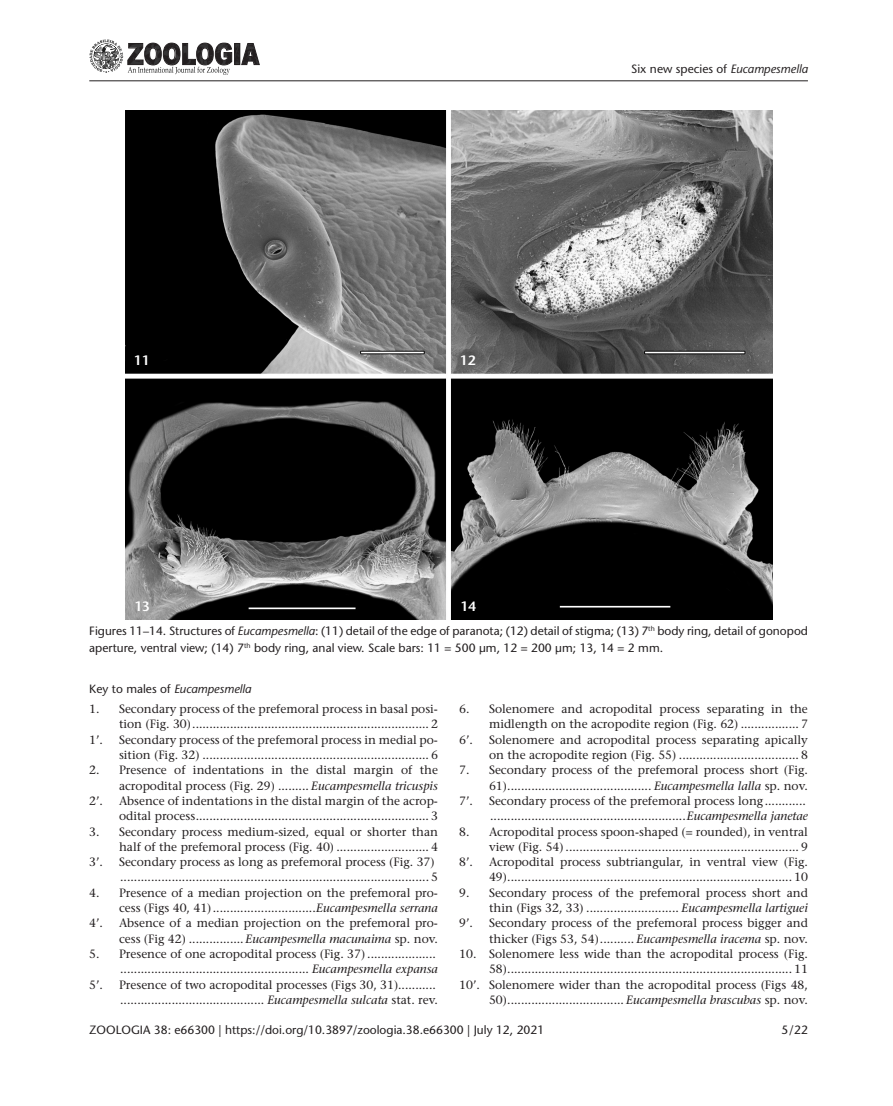
<style>
.page{position:relative;width:893px;height:1106px;background:#fff}
.page>*{position:absolute;margin:0;border:0;box-sizing:border-box;transform-origin:0 0}
.t1{font:600 13.5px "Stone Sans";color:#fff}
.Taxonomic_Key{font:12px/15.3px "Stone Serif";color:#231f20;text-align:right}
.Figure_caption{font:12px/16.8px "Stone Sans";color:#231f20}
.H_2{font:italic 12px "Stone Sans";color:#231f20}
.s1{font-style:italic}
.s2{font-style:normal}
</style>
<div class="page">
<img style="left:125px;top:111px;width:647px;height:508px">
<hr style="left:89px;top:80px;width:719px;height:1px;background:#231f20">
<svg style="left:90px;top:39px;width:169px;height:36px"></svg>
<p class="t1" style="left:134px;top:352px;width:17px">11</p>
<p class="t1" style="left:460px;top:352px;width:17px">12</p>
<p class="t1" style="left:135px;top:598px;width:17px">13</p>
<p class="t1" style="left:461px;top:598px;width:17px">14</p>
<p class="Figure_caption" style="left:631px;top:60px;width:178px">Six new species of <span class="s1">Eucampesmella</span></p>
<p class="Figure_caption" style="left:89px;top:622px;width:720px">Figures 11–14. Structures of <span class="s1">Eucampesmella</span>: (11) detail of the edge of paranota; (12) detail of stigma; (13) 7<sup>th</sup> body ring, detail of gonopod aperture, ventral view; (14) 7<sup>th</sup> body ring, anal view. Scale bars: 11 = 500 µm, 12 = 200 µm; 13, 14 = 2 mm.</p>
<p class="H_2" style="left:89px;top:682px;width:164px"><span class="s2">Key to males of</span> Eucampesmella</p>
<p class="Taxonomic_Key" style="left:89px;top:701px;width:350px">1. Secondary process of the prefemoral process in basal posi&shy;tion (Fig. 30)..................................................................... 2</p>
<p class="Taxonomic_Key" style="left:89px;top:732px;width:15px">1’.</p>
<p class="Taxonomic_Key" style="left:119px;top:732px;width:320px;text-align:left">Secondary process of the prefemoral process in medial po&shy;sition (Fig. 32) .................................................................. 6</p>
<p class="Taxonomic_Key" style="left:89px;top:762px;width:350px">2. Presence of indentations in the distal margin of the acropodital process (Fig. 29) ......... <span class="s1">Eucampesmella tricuspis</span></p>
<p class="Taxonomic_Key" style="left:89px;top:793px;width:15px">2’.</p>
<p class="Taxonomic_Key" style="left:119px;top:793px;width:320px;text-align:left">Absence of indentations in the distal margin of the acrop&shy;odital process.................................................................... 3</p>
<p class="Taxonomic_Key" style="left:89px;top:823px;width:350px">3. Secondary process medium-sized, equal or shorter than half of the prefemoral process (Fig. 40) ........................... 4</p>
<p class="Taxonomic_Key" style="left:89px;top:854px;width:15px">3’.</p>
<p class="Taxonomic_Key" style="left:119px;top:854px;width:320px;text-align:left">Secondary process as long as prefemoral process (Fig. 37) .......................................................................................... 5</p>
<p class="Taxonomic_Key" style="left:89px;top:885px;width:350px">4. Presence of a median projection on the prefemoral pro&shy;cess (Figs 40, 41)..............................<span class="s1">Eucampesmella serrana</span></p>
<p class="Taxonomic_Key" style="left:89px;top:915px;width:15px">4’.</p>
<p class="Taxonomic_Key" style="left:119px;top:915px;width:320px;text-align:left">Absence of a median projection on the prefemoral pro&shy;cess (Fig 42) ................ <span class="s1">Eucampesmella macunaima</span> sp. nov.</p>
<p class="Taxonomic_Key" style="left:89px;top:946px;width:350px">5. Presence of one acropodital process (Fig. 37) .................... ....................................................... <span class="s1">Eucampesmella expansa</span></p>
<p class="Taxonomic_Key" style="left:89px;top:976px;width:15px">5’.</p>
<p class="Taxonomic_Key" style="left:119px;top:976px;width:320px;text-align:left">Presence of two acropodital processes (Figs 30, 31)........... .......................................... <span class="s1">Eucampesmella sulcata</span> stat. rev.</p>
<p class="Taxonomic_Key" style="left:459px;top:701px;width:350px">6. Solenomere and acropodital process separating in the midlength on the acropodite region (Fig. 62) ................. 7</p>
<p class="Taxonomic_Key" style="left:459px;top:732px;width:15px">6’.</p>
<p class="Taxonomic_Key" style="left:489px;top:732px;width:320px;text-align:left">Solenomere and acropodital process separating apically on the acropodite region (Fig. 55) ................................... 8</p>
<p class="Taxonomic_Key" style="left:459px;top:762px;width:350px">7. Secondary process of the prefemoral process short (Fig.<br>61).......................................... <span class="s1">Eucampesmella lalla</span> sp. nov.</p>
<p class="Taxonomic_Key" style="left:459px;top:793px;width:15px">7’.</p>
<p class="Taxonomic_Key" style="left:489px;top:793px;width:320px;text-align:left">Secondary process of the prefemoral process long............ .........................................................<span class="s1">Eucampesmella janetae</span></p>
<p class="Taxonomic_Key" style="left:459px;top:823px;width:350px">8. Acropodital process spoon-shaped (= rounded), in ventral view (Fig. 54) .................................................................... 9</p>
<p class="Taxonomic_Key" style="left:459px;top:854px;width:15px">8’.</p>
<p class="Taxonomic_Key" style="left:489px;top:854px;width:320px;text-align:left">Acropodital process subtriangular, in ventral view (Fig.<br>49)................................................................................... 10</p>
<p class="Taxonomic_Key" style="left:459px;top:885px;width:350px">9. Secondary process of the prefemoral process short and thin (Figs 32, 33) ........................... <span class="s1">Eucampesmella lartiguei</span></p>
<p class="Taxonomic_Key" style="left:459px;top:915px;width:15px">9’.</p>
<p class="Taxonomic_Key" style="left:489px;top:915px;width:320px;text-align:left">Secondary process of the prefemoral process bigger and thicker (Figs 53, 54).......... <span class="s1">Eucampesmella iracema</span> sp. nov.</p>
<p class="Taxonomic_Key" style="left:459px;top:946px;width:350px">10. Solenomere less wide than the acropodital process (Fig.<br>58)................................................................................... 11</p>
<p class="Taxonomic_Key" style="left:459px;top:976px;width:350px">10’. Solenomere wider than the acropodital process (Figs 48,<br>50).................................. <span class="s1">Eucampesmella brascubas</span> sp. nov.</p>
<p class="Figure_caption" style="left:89px;top:1021px;width:456px">ZOOLOGIA 38: e66300 | https://doi.org/10.3897/zoologia.38.e66300 | July 12, 2021</p>
<p class="Figure_caption" style="left:782px;top:1021px;width:28px">5/22</p>
</div>
